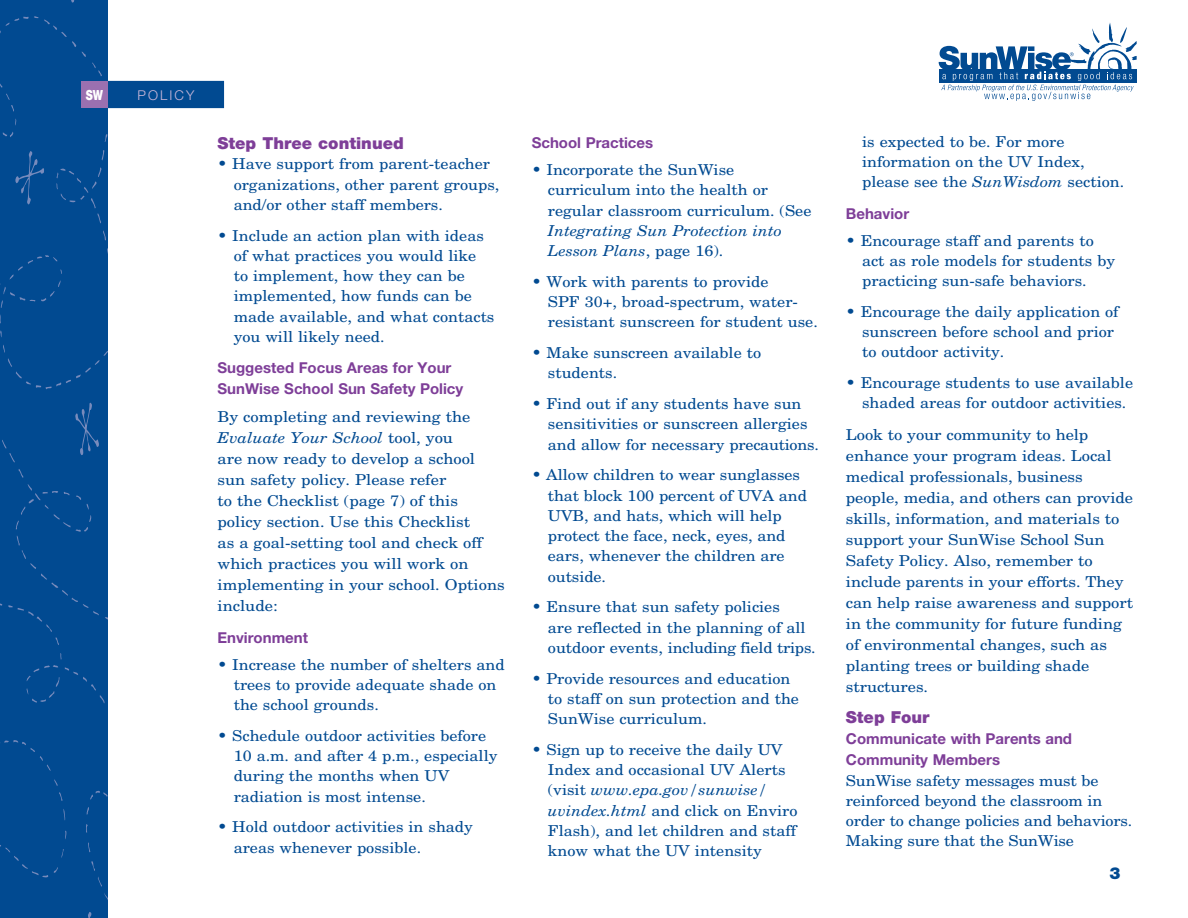
<style>
.page{position:relative;width:1188px;height:918px;background:#fff}
.page>*{position:absolute;margin:0;border:0;box-sizing:border-box;transform-origin:0 0}
.t1{font:900 16.5px "Helvetica Neue";color:#7e3e98}
.t2{font:900 16.5px "Helvetica Neue";color:#014a91}
.t3{font:15px/20.2px "New Century Schlbk";color:#014a91;scale:1.08 1}
.t4{font:15px/21px "New Century Schlbk";color:#014a91;scale:1.1 1}
.t5{font:700 15px/21px "Helvetica Neue";color:#7e3e98}
.t6{font:900 13.95px "Helvetica Neue";color:#fff;scale:.76 1}
.t7{font:300 13.5px "Helvetica Neue";letter-spacing:.15em;color:#cbb8d9}
.s1{font-style:italic}
</style>
<div class="page">
<div style="left:0;top:0;width:108px;height:918px;background:#014a91"></div>
<div style="left:108px;top:81px;width:116px;height:27px;background:#014a91"></div>
<div style="left:81px;top:81px;width:27px;height:27px;background:#9b70b0"></div>
<svg style="left:939px;top:23px;width:198px;height:78px"></svg>
<p class="t6" style="left:86px;top:87px;width:24px">SW</p>
<p class="t7" style="left:138px;top:87px;width:58px">POLICY</p>
<p class="t1" style="left:218px;top:133px;width:188px">Step Three continued</p>
<p class="t3" style="left:218px;top:155px;width:254px">• Have support from parent-teacher</p>
<p class="t3" style="left:234px;top:176px;width:247px">organizations, other parent groups, and/or other staff members.</p>
<p class="t3" style="left:234px;top:247px;width:243px">of what practices you would like<br>to implement, how they can be implemented, how funds can be made available, and what contacts you will likely need.</p>
<h2 class="t5" style="left:218px;top:357px;width:247px">Suggested Focus Areas for Your<br>SunWise School Sun Safety Policy</h2>
<p class="t4" style="left:218px;top:408px;width:263px">By completing and reviewing the<br><span class="s1">Evaluate Your School</span> tool, you<br>are now ready to develop a school sun safety policy. Please refer<br>to the Checklist (page 7) of this policy section. Use this Checklist<br>as a goal-setting tool and check off which practices you will work on implementing in your school. Options include:</p>
<h2 class="t5" style="left:218px;top:626px;width:92px">Environment</h2>
<p class="t3" style="left:218px;top:656px;width:267px">• Increase the number of shelters and</p>
<p class="t3" style="left:218px;top:227px;width:248px">• Include an action plan with ideas</p>
<p class="t3" style="left:234px;top:676px;width:245px">trees to provide adequate shade on the school grounds.</p>
<p class="t3" style="left:234px;top:747px;width:246px">10 a.m. and after 4 p.m., especially during the months when UV radiation is most intense.</p>
<p class="t3" style="left:234px;top:839px;width:175px">areas whenever possible.</p>
<p class="t3" style="left:218px;top:727px;width:250px">• Schedule outdoor activities before</p>
<p class="t3" style="left:218px;top:818px;width:238px">• Hold outdoor activities in shady</p>
<h2 class="t5" style="left:532px;top:132px;width:123px">School Practices</h2>
<p class="t3" style="left:532px;top:161px;width:189px">• Incorporate the SunWise</p>
<p class="t3" style="left:548px;top:181px;width:246px">curriculum into the health or regular classroom curriculum. (See<br><span class="s1">Integrating Sun Protection into<br>Lesson Plans</span>, page 16).</p>
<p class="t3" style="left:548px;top:293px;width:252px">SPF 30+, broad-spectrum, water&shy;resistant sunscreen for student use.</p>
<p class="t3" style="left:548px;top:364px;width:66px">students.</p>
<p class="t3" style="left:548px;top:415px;width:252px">sensitivities or sunscreen allergies and allow for necessary precautions.</p>
<p class="t3" style="left:548px;top:487px;width:241px">that block 100 percent of UVA and<br>UVB, and hats, which will help protect the face, neck, eyes, and ears, whenever the children are outside.</p>
<p class="t3" style="left:548px;top:619px;width:250px">are reflected in the planning of all outdoor events, including field trips.</p>
<p class="t3" style="left:548px;top:690px;width:234px">to staff on sun protection and the<br>SunWise curriculum.</p>
<p class="t3" style="left:548px;top:761px;width:233px">Index and occasional UV Alerts (visit <span class="s1">www.epa.gov/sunwise/ uvindex.html</span> and click on Enviro<br>Flash), and let children and staff know what the UV intensity</p>
<p class="t3" style="left:532px;top:273px;width:221px">• Work with parents to provide</p>
<p class="t3" style="left:532px;top:344px;width:214px">• Make sunscreen available to</p>
<p class="t3" style="left:532px;top:395px;width:251px">• Find out if any students have sun</p>
<p class="t3" style="left:532px;top:466px;width:250px">• Allow children to wear sunglasses</p>
<p class="t3" style="left:532px;top:598px;width:231px">• Ensure that sun safety policies</p>
<p class="t3" style="left:532px;top:670px;width:241px">• Provide resources and education</p>
<p class="t3" style="left:532px;top:741px;width:234px">• Sign up to receive the daily UV</p>
<p class="t3" style="left:862px;top:133px;width:244px">is expected to be. For more information on the UV Index, please see the <span class="s1">SunWisdom</span> section.</p>
<h2 class="t5" style="left:846px;top:202px;width:65px">Behavior</h2>
<p class="t3" style="left:846px;top:232px;width:231px">• Encourage staff and parents to</p>
<p class="t3" style="left:862px;top:252px;width:236px">act as role models for students by practicing sun-safe behaviors.</p>
<p class="t3" style="left:862px;top:323px;width:235px">sunscreen before school and prior to outdoor activity.</p>
<p class="t3" style="left:862px;top:394px;width:246px">shaded areas for outdoor activities.</p>
<p class="t4" style="left:846px;top:426px;width:263px">Look to your community to help enhance your program ideas. Local medical professionals, business people, media, and others can provide skills, information, and materials to support your SunWise School Sun Safety Policy. Also, remember to include parents in your efforts. They can help raise awareness and support in the community for future funding of environmental changes, such as planting trees or building shade structures.</p>
<h2 class="t1" style="left:846px;top:708px;width:85px">Step Four</h2>
<h2 class="t5" style="left:846px;top:728px;width:228px">Communicate with Parents and<br>Community Members</h2>
<p class="t3" style="left:846px;top:772px;width:267px">SunWise safety messages must be reinforced beyond the classroom in order to change policies and behaviors.<br>Making sure that the SunWise</p>
<p class="t3" style="left:846px;top:303px;width:254px">• Encourage the daily application of</p>
<p class="t3" style="left:846px;top:374px;width:267px">• Encourage students to use available</p>
<p class="t2" style="left:1110px;top:864px;width:13px">3</p>
</div>
